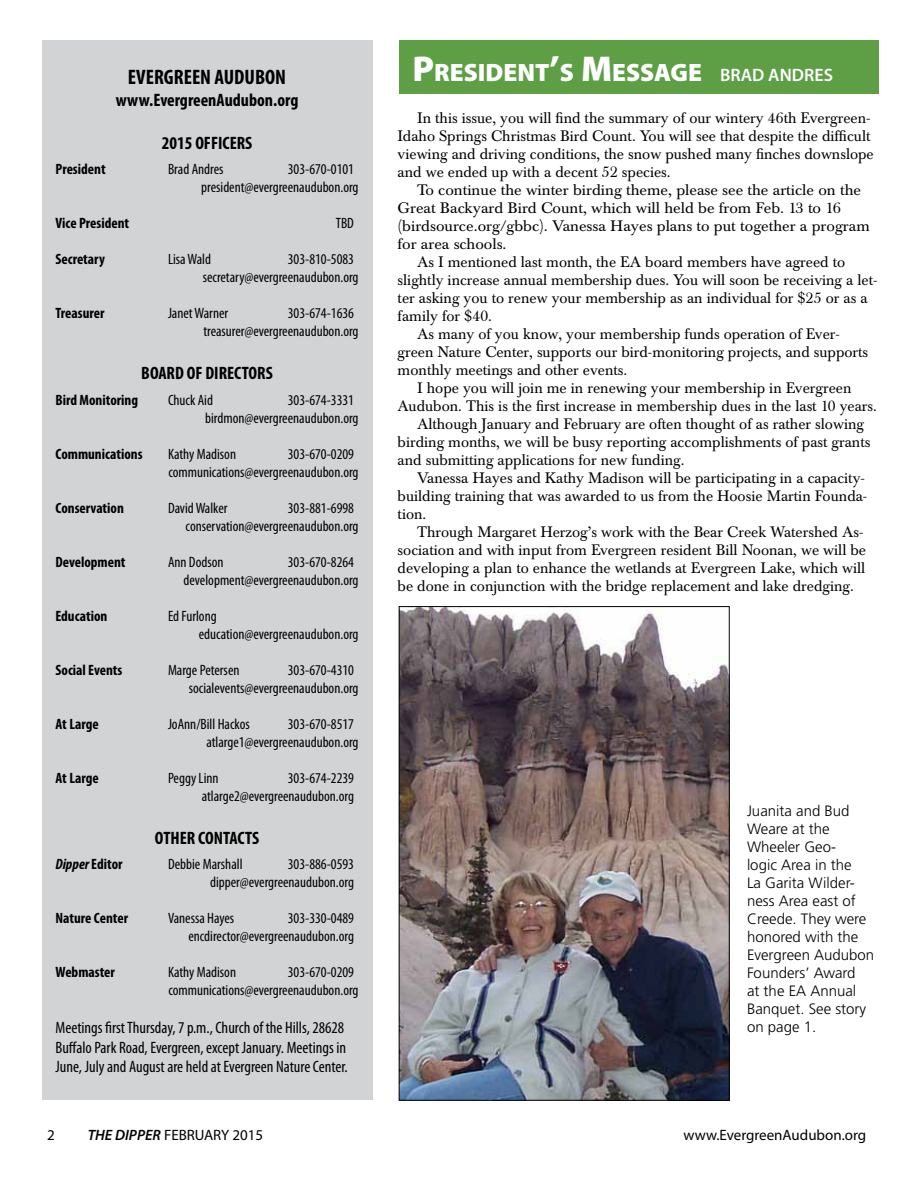
<style>
.page{position:relative;width:918px;height:1188px;background:#fff}
.page>*{position:absolute;margin:0;border:0;box-sizing:border-box;transform-origin:0 0}
.t1{font:900 25.2px "Myriad Pro";color:#fff}
.t2{font:700 condensed 21px "Myriad Pro";color:#000}
.t3{font:700 condensed 18px "Myriad Pro";color:#000}
.t4{font:condensed 16.5px/19.8px "Myriad Pro";color:#000}
.t5{font:15px/18px "Baskerville BE";color:#000}
.t6{font:condensed 15px/18px "Myriad Pro";color:#000}
.t7{font:15px "Baskerville BE";color:#000;scale:1.05 1}
.t8{font:300 15px/18px "Frutiger";color:#000}
.t9{font:700 condensed 15px "Myriad Pro";color:#000}
.t10{font:15px "Myriad Pro";color:#000}
.t11{font:italic 700 condensed 15px "Myriad Pro";color:#000}
.s1{font-style:normal}
.s2{font-size:36px}
.s3{font-weight:600;font-size:18px}
.s4{font-weight:600;font-style:italic}
</style>
<div class="page">
<div style="left:42px;top:40px;width:330px;height:1060px;background:#d1d3d4"></div>
<div style="left:399px;top:40px;width:480px;height:54px;background:#5e9f45"></div>
<img style="left:401px;top:608px;width:326px;height:490px">
<div style="left:399px;top:606px;width:330px;height:494px;border:1px solid #000"></div>
<h2 class="t2" style="left:128px;top:64px;width:160px">EVERGREEN AUDUBON</h2>
<p class="t3" style="left:116px;top:89px;width:184px">www.EvergreenAudubon.org</p>
<p class="t3" style="left:162px;top:132px;width:92px">2015 OFFICERS</p>
<p class="t9" style="left:56px;top:160px;width:52px">President</p>
<p class="t6" style="left:168px;top:160px;width:57px">Brad Andres</p>
<p class="t6" style="left:201px;top:160px;width:159px;text-indent:87px">303-670-0101 president@evergreenaudubon.org</p>
<p class="t9" style="left:56px;top:214px;width:75px">Vice President</p>
<p class="t6" style="left:336px;top:214px;width:20px">TBD</p>
<p class="t9" style="left:56px;top:250px;width:51px">Secretary</p>
<p class="t6" style="left:168px;top:250px;width:45px">Lisa Wald</p>
<p class="t6" style="left:203px;top:250px;width:157px;text-indent:85px">303-810-5083 secretary@evergreenaudubon.org</p>
<p class="t9" style="left:56px;top:304px;width:51px">Treasurer</p>
<p class="t6" style="left:168px;top:304px;width:62px">Janet Warner</p>
<p class="t6" style="left:203px;top:304px;width:157px;text-indent:85px">303-674-1636 treasurer@evergreenaudubon.org</p>
<p class="t3" style="left:141px;top:362px;width:133px">BOARD OF DIRECTORS</p>
<p class="t9" style="left:56px;top:390px;width:84px">Bird Monitoring</p>
<p class="t6" style="left:168px;top:390px;width:47px">Chuck Aid</p>
<p class="t6" style="left:205px;top:390px;width:155px;text-indent:83px">303-674-3331 birdmon@evergreenaudubon.org</p>
<p class="t9" style="left:56px;top:444px;width:89px">Communications</p>
<p class="t6" style="left:168px;top:444px;width:70px">Kathy Madison</p>
<p class="t6" style="left:168px;top:444px;width:192px;text-indent:120px">303-670-0209 communications@evergreenaudubon.org</p>
<p class="t9" style="left:56px;top:498px;width:70px">Conservation</p>
<p class="t6" style="left:168px;top:498px;width:61px">David Walker</p>
<p class="t6" style="left:186px;top:498px;width:175px;text-indent:102px">303-881-6998 conservation@evergreenaudubon.org</p>
<p class="t9" style="left:56px;top:552px;width:72px">Development</p>
<p class="t6" style="left:168px;top:552px;width:57px">Ann Dodson</p>
<p class="t6" style="left:184px;top:552px;width:177px;text-indent:104px">303-670-8264 development@evergreenaudubon.org</p>
<p class="t9" style="left:56px;top:606px;width:53px">Education</p>
<p class="t6" style="left:199px;top:606px;width:161px;text-indent:-31px">Ed Furlong education@evergreenaudubon.org</p>
<p class="t9" style="left:56px;top:660px;width:68px">Social Events</p>
<p class="t6" style="left:168px;top:660px;width:73px">Marge Petersen</p>
<p class="t6" style="left:189px;top:660px;width:171px;text-indent:99px">303-670-4310 socialevents@evergreenaudubon.org</p>
<p class="t9" style="left:56px;top:714px;width:45px">At Large</p>
<p class="t6" style="left:168px;top:714px;width:83px">JoAnn/Bill Hackos</p>
<p class="t6" style="left:206px;top:714px;width:154px;text-indent:81px">303-670-8517 atlarge1@evergreenaudubon.org</p>
<p class="t9" style="left:56px;top:768px;width:45px">At Large</p>
<p class="t6" style="left:168px;top:768px;width:52px">Peggy Linn</p>
<p class="t6" style="left:202px;top:768px;width:154px;text-align:right">303-674-2239 atlarge2@evergreenaudubon.org</p>
<p class="t3" style="left:155px;top:827px;width:106px">OTHER CONTACTS</p>
<p class="t11" style="left:56px;top:855px;width:69px">Dipper <span class="s1">Editor</span></p>
<p class="t6" style="left:168px;top:855px;width:76px">Debbie Marshall</p>
<p class="t6" style="left:210px;top:855px;width:145px;text-align:right">303-886-0593 dipper@evergreenaudubon.org</p>
<p class="t9" style="left:56px;top:909px;width:74px">Nature Center</p>
<p class="t6" style="left:168px;top:909px;width:68px">Vanessa Hayes</p>
<p class="t6" style="left:188px;top:909px;width:167px;text-align:right">303-330-0489 encdirector@evergreenaudubon.org</p>
<p class="t9" style="left:56px;top:963px;width:61px">Webmaster</p>
<p class="t6" style="left:168px;top:963px;width:70px">Kathy Madison</p>
<p class="t6" style="left:168px;top:963px;width:192px;text-indent:120px">303-670-0209 communications@evergreenaudubon.org</p>
<p class="t4" style="left:56px;top:1017px;width:294px">Meetings first Thursday, 7 p.m., Church of the Hills, 28628<br>Buffalo Park Road, Evergreen, except January. Meetings in<br>June, July and August are held at Evergreen Nature Center.</p>
<h1 class="t1" style="left:413px;top:56px;width:422px"><span class="s2">P</span>RESIDENT<span class="s2">’</span>S <span class="s2">M</span>ESSAGE <span class="s3">BRAD ANDRES</span></h1>
<p class="t5" style="left:398px;top:109px;width:478px;text-indent:20px">In this issue, you will find the summary of our wintery 46th Evergreen-Idaho Springs Christmas Bird Count. You will see that despite the difficult viewing and driving conditions, the snow pushed many finches downslope and we ended up with a decent 52 species.</p>
<p class="t7" style="left:417px;top:181px;width:424px">To continue the winter birding theme, please see the article on the</p>
<p class="t7" style="left:398px;top:199px;width:424px">Great Backyard Bird Count, which will held be from Feb. 13 to 16</p>
<p class="t7" style="left:398px;top:217px;width:451px">(birdsource.org/gbbc). Vanessa Hayes plans to put together a program</p>
<p class="t7" style="left:398px;top:235px;width:105px">for area schools.</p>
<p class="t5" style="left:417px;top:253px;width:430px">As I mentioned last month, the EA board members have agreed to</p>
<p class="t5" style="left:398px;top:271px;width:481px">slightly increase annual membership dues. You will soon be receiving a let-</p>
<p class="t5" style="left:398px;top:289px;width:472px">ter asking you to renew your membership as an individual for $25 or as a</p>
<p class="t5" style="left:398px;top:307px;width:96px">family for $40.</p>
<p class="t5" style="left:417px;top:325px;width:424px">As many of you know, your membership funds operation of Ever-</p>
<p class="t5" style="left:398px;top:343px;width:472px">green Nature Center, supports our bird-monitoring projects, and supports</p>
<p class="t5" style="left:398px;top:361px;width:231px">monthly meetings and other events.</p>
<p class="t5" style="left:417px;top:379px;width:436px">I hope you will join me in renewing your membership in Evergreen</p>
<p class="t5" style="left:398px;top:397px;width:481px">Audubon. This is the first increase in membership dues in the last 10 years.</p>
<p class="t5" style="left:417px;top:415px;width:448px">Although January and February are often thought of as rather slowing</p>
<p class="t5" style="left:398px;top:433px;width:474px">birding months, we will be busy reporting accomplishments of past grants</p>
<p class="t5" style="left:398px;top:451px;width:288px">and submitting applications for new funding.</p>
<p class="t5" style="left:417px;top:469px;width:449px">Vanessa Hayes and Kathy Madison will be participating in a capacity-</p>
<p class="t5" style="left:398px;top:487px;width:471px">building training that was awarded to us from the Hoosie Martin Founda-</p>
<p class="t5" style="left:398px;top:505px;width:30px">tion.</p>
<p class="t5" style="left:417px;top:523px;width:448px">Through Margaret Herzog’s work with the Bear Creek Watershed As-</p>
<p class="t5" style="left:398px;top:541px;width:470px">sociation and with input from Evergreen resident Bill Noonan, we will be</p>
<p class="t5" style="left:398px;top:559px;width:469px">developing a plan to enhance the wetlands at Evergreen Lake, which will</p>
<p class="t5" style="left:398px;top:577px;width:458px">be done in conjunction with the bridge replacement and lake dredging.</p>
<p class="t8" style="left:747px;top:802px;width:129px">Juanita and Bud<br>Weare at the<br>Wheeler Geo-<br>logic Area in the<br>La Garita Wilder&shy;ness Area east of<br>Creede. They were honored with the<br>Evergreen Audubon<br>Founders’ Award<br>at the EA Annual<br>Banquet. See story on page 1.</p>
<p class="t10" style="left:47px;top:1125px;width:9px">2</p>
<p class="t10" style="left:88px;top:1125px;width:177px"><span class="s4">THE DIPPER</span> FEBRUARY 2015</p>
<p class="t10" style="left:684px;top:1125px;width:184px">www.EvergreenAudubon.org</p>
</div>
